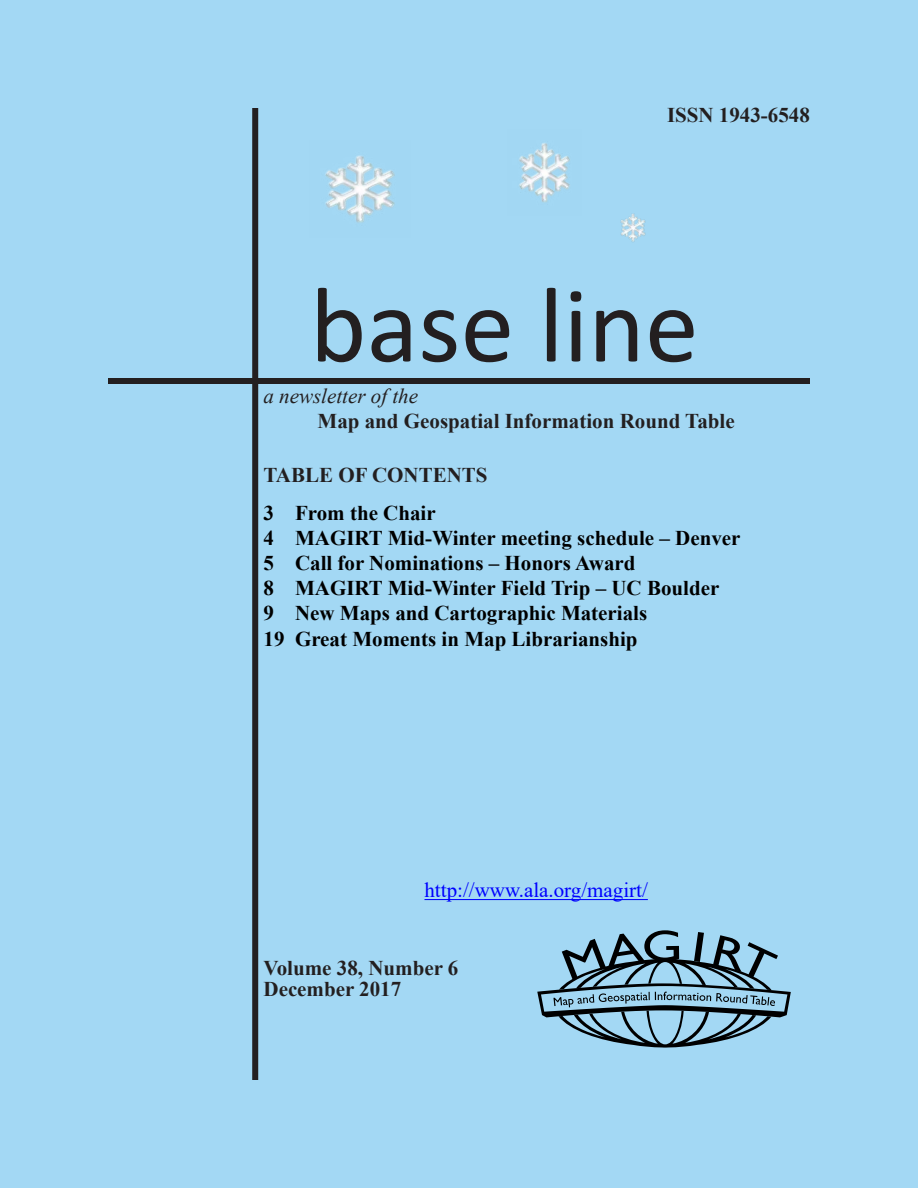
<style>
.page{position:relative;width:918px;height:1188px;background:#a3d8f4}
.page>*{position:absolute;margin:0;border:0;box-sizing:border-box;transform-origin:0 0}
.t1{font:108px "Calibri";color:#231f20}
.t2{font:700 21px "Times New Roman";color:#000}
.t3{font:700 21px "Times New Roman";color:#231f20}
.t4{font:21px "Times New Roman";color:#00f}
.t5{font:italic 21px "Times New Roman";color:#231f20}
</style>
<div class="page">
<div style="left:108px;top:378px;width:702px;height:6px;background:#231f20"></div>
<div style="left:252px;top:108px;width:6px;height:972px;background:#231f20"></div>
<svg style="left:537px;top:930px;width:254px;height:118px"></svg>
<hr style="left:424px;top:899px;width:224px;height:1px;background:#00f">
<img style="left:325px;top:155px;width:70px;height:68px">
<img style="left:519px;top:143px;width:51px;height:59px">
<img style="left:621px;top:213px;width:25px;height:29px">
<p class="t3" style="left:667px;top:100px;width:144px">ISSN 1943-6548</p>
<p class="t1" style="left:310px;top:250px;width:390px">base line</p>
<p class="t5" style="left:264px;top:382px;width:156px">a newsletter of the</p>
<p class="t3" style="left:318px;top:406px;width:419px">Map and Geospatial Information Round Table</p>
<p class="t3" style="left:264px;top:460px;width:226px">TABLE OF CONTENTS</p>
<p class="t2" style="left:264px;top:497px;width:174px">3 From the Chair</p>
<p class="t2" style="left:264px;top:523px;width:478px">4 MAGIRT Mid-Winter meeting schedule – Denver</p>
<p class="t2" style="left:264px;top:548px;width:373px">5 Call for Nominations – Honors Award</p>
<p class="t2" style="left:264px;top:573px;width:457px">8 MAGIRT Mid-Winter Field Trip – UC Boulder</p>
<p class="t2" style="left:264px;top:598px;width:385px">9 New Maps and Cartographic Materials</p>
<p class="t2" style="left:264px;top:623px;width:376px">19 Great Moments in Map Librarianship</p>
<p class="t4" style="left:424px;top:875px;width:225px">http://www.ala.org/magirt/</p>
<p class="t3" style="left:264px;top:953px;width:196px">Volume 38, Number 6</p>
<p class="t3" style="left:264px;top:974px;width:139px">December 2017</p>
</div>
